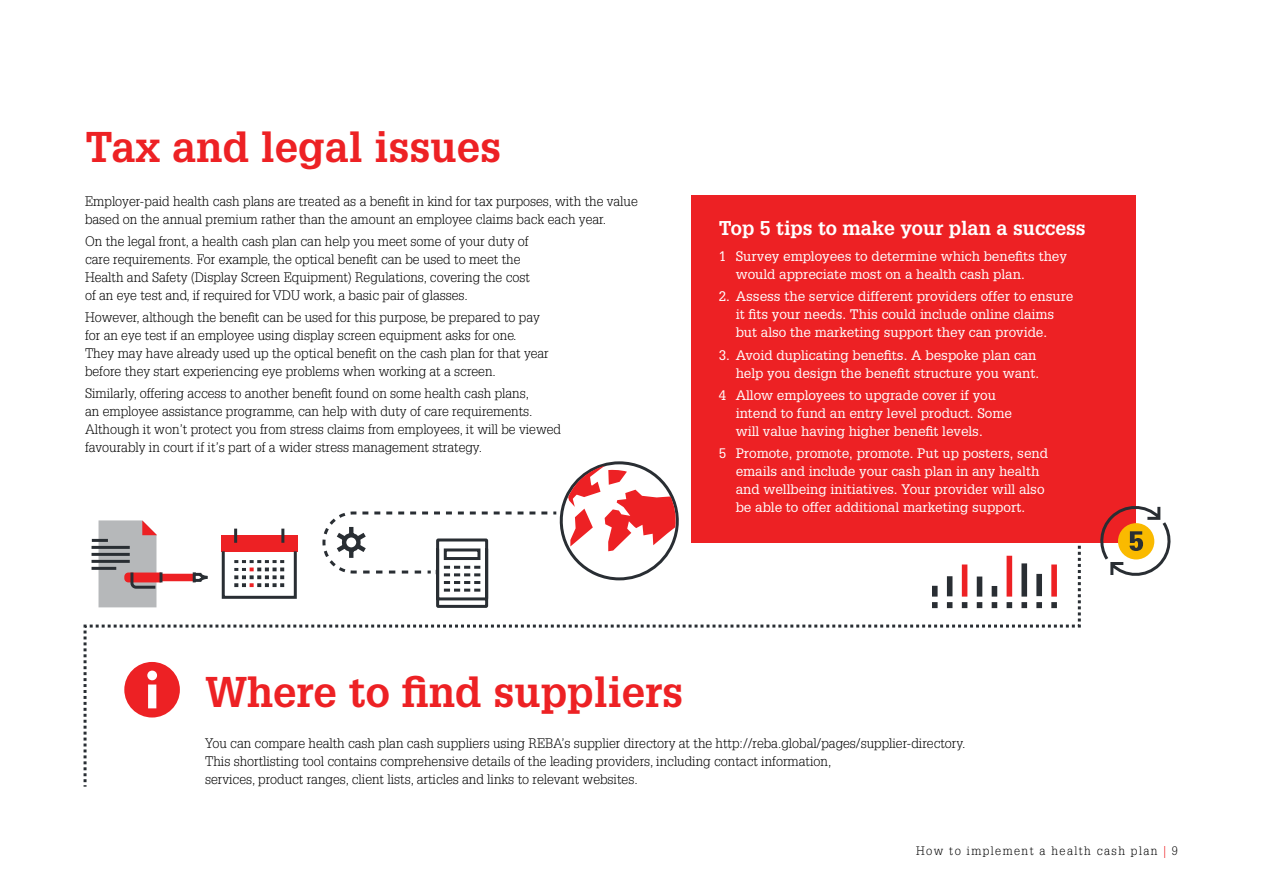
<style>
.page{position:relative;width:1263px;height:893px;background:#fff}
.page>*{position:absolute;margin:0;border:0;box-sizing:border-box;transform-origin:0 0}
.t1{font:700 42px "Glypha";color:#ed2124}
.t2{font:700 19.5px "Glypha";color:#fff}
.t3{font:300 13.5px/18px "Glypha";color:#000}
.t4{font:13.5px/18px "Glypha";color:#fff}
.t5{font:300 12px "Glypha";letter-spacing:.12em;color:#000}
.s1{color:#ed2124}
</style>
<div class="page">
<div style="left:691px;top:196px;width:444px;height:347px;background:#ed2124"></div>
<svg style="left:1100px;top:500px;width:71px;height:76px"></svg>
<svg style="left:84px;top:461px;width:997px;height:322px"></svg>
<h1 class="t1" style="left:85px;top:121px;width:418px">Tax and legal issues</h1>
<p class="t3" style="left:85px;top:192px;width:554px">Employer-paid health cash plans are treated as a benefit in kind for tax purposes, with the value based on the annual premium rather than the amount an employee claims back each year.</p>
<p class="t3" style="left:85px;top:232px;width:446px">On the legal front, a health cash plan can help you meet some of your duty of care requirements. For example, the optical benefit can be used to meet the Health and Safety (Display Screen Equipment) Regulations, covering the cost of an eye test and, if required for VDU work, a basic pair of glasses.</p>
<p class="t3" style="left:85px;top:309px;width:465px">However, although the benefit can be used for this purpose, be prepared to pay for an eye test if an employee using display screen equipment asks for one.<br>They may have already used up the optical benefit on the cash plan for that year before they start experiencing eye problems when working at a screen.</p>
<p class="t3" style="left:85px;top:385px;width:477px">Similarly, offering access to another benefit found on some health cash plans,<br>an employee assistance programme, can help with duty of care requirements.<br>Although it won’t protect you from stress claims from employees, it will be viewed favourably in court if it’s part of a wider stress management strategy.</p>
<h2 class="t2" style="left:719px;top:215px;width:368px">Top 5 tips to make your plan a success</h2>
<p class="t4" style="left:736px;top:247px;width:333px;text-indent:-17px">1 Survey employees to determine which benefits they would appreciate most on a health cash plan.</p>
<p class="t4" style="left:736px;top:287px;width:339px;text-indent:-17px">2. Assess the service different providers offer to ensure it fits your needs. This could include online claims but also the marketing support they can provide.</p>
<p class="t4" style="left:719px;top:345px;width:322px;text-align:right">3. Avoid duplicating benefits. A bespoke plan can help you design the benefit structure you want.</p>
<p class="t4" style="left:736px;top:386px;width:278px;text-indent:-17px">4 Allow employees to upgrade cover if you intend to fund an entry level product. Some will value having higher benefit levels.</p>
<p class="t4" style="left:736px;top:444px;width:314px;text-indent:-17px">5 Promote, promote, promote. Put up posters, send emails and include your cash plan in any health and wellbeing initiatives. Your provider will also be able to offer additional marketing support.</p>
<h1 class="t1" style="left:205px;top:665px;width:480px">Where to find suppliers</h1>
<p class="t3" style="left:205px;top:734px;width:762px">You can compare health cash plan cash suppliers using REBA’s supplier directory at the http://reba.global/pages/supplier-directory.<br>This shortlisting tool contains comprehensive details of the leading providers, including contact information,<br>services, product ranges, client lists, articles and links to relevant websites.</p>
<p class="t5" style="left:916px;top:844px;width:263px">How to implement a health cash plan <span class="s1">|</span> 9</p>
</div>
